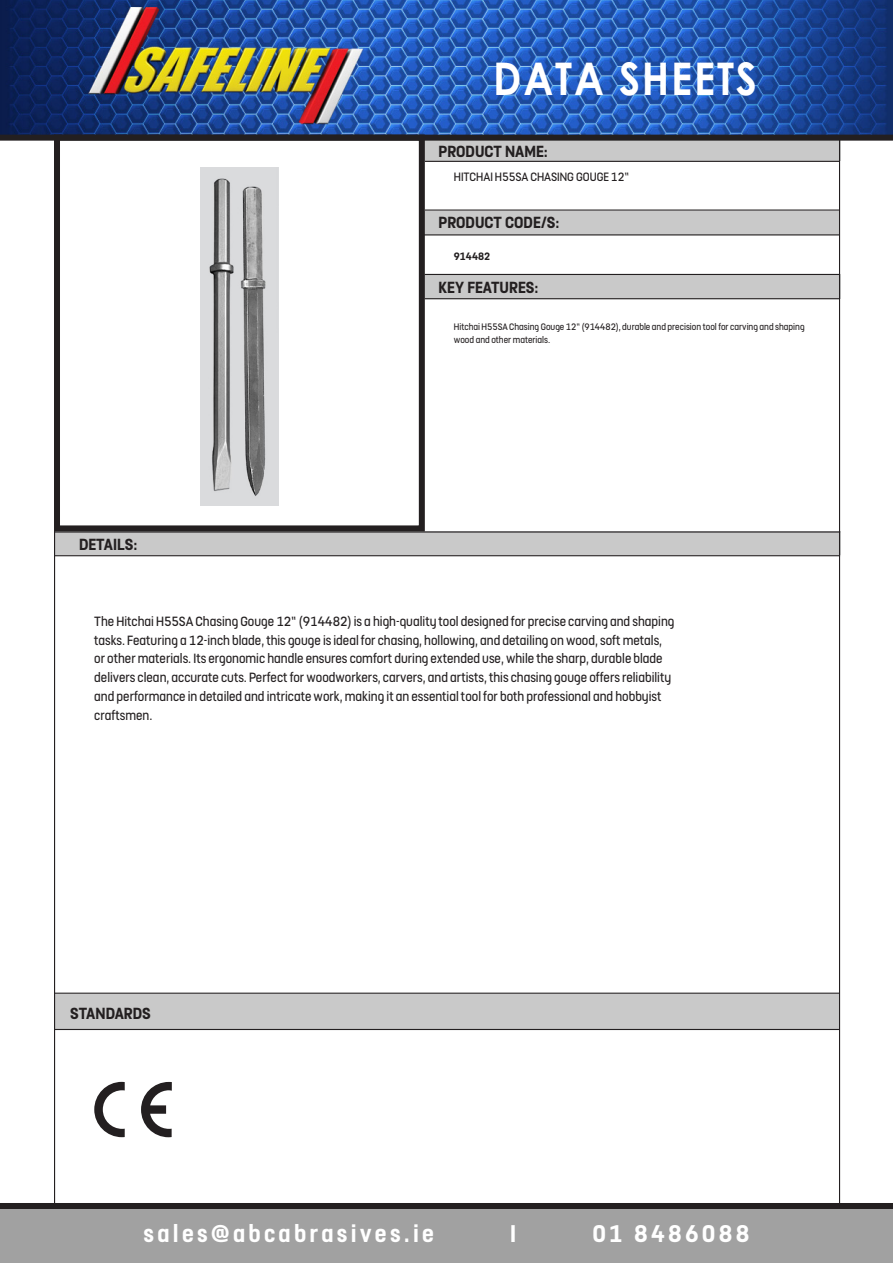
<style>
.page{position:relative;width:893px;height:1263px;background:#fff}
.page>*{position:absolute;margin:0;border:0;box-sizing:border-box;transform-origin:0 0}
.t1{font:700 45px "Century Gothic";letter-spacing:.045em;color:#fff;scale:.9 1}
.t2{font:700 27px "FS Dillon";letter-spacing:.12em;color:#fff}
.t3{font:700 18px "FS Dillon";color:#231f20}
.t4{font:15px/18.8px "FS Dillon";color:#231f20}
.t5{font:13.5px "FS Dillon";color:#231f20}
.t6{font:700 12px "FS Dillon";color:#231f20}
.t7{font:10.5px/13.2px "FS Dillon";color:#231f20}
</style>
<div class="page">
<img style="left:0;top:0;width:893px;height:135px">
<div style="left:0;top:1209px;width:893px;height:54px;background:#a1a1a1"></div>
<div style="left:55px;top:994px;width:784px;height:35px;background:#c9c9c9"></div>
<hr style="left:54px;top:993px;width:785px;height:1px;background:#231f20">
<hr style="left:54px;top:1029px;width:785px;height:1px;background:#231f20">
<div style="left:423px;top:138px;width:417px;height:23px;background:#c9c9c9"></div>
<div style="left:423px;top:274px;width:417px;height:24px;background:#c9c9c9"></div>
<div style="left:54px;top:531px;width:786px;height:24px;background:#c9c9c9"></div>
<div style="left:424px;top:211px;width:415px;height:23px;background:#c9c9c9"></div>
<div style="left:54px;top:135px;width:371px;height:396px;border:6px solid #231f20"></div>
<div style="left:0;top:135px;width:893px;height:6px;background:#231f20"></div>
<hr style="left:425px;top:274px;width:414px;height:1px;background:#231f20">
<hr style="left:425px;top:298px;width:414px;height:1px;background:#231f20">
<hr style="left:425px;top:161px;width:414px;height:1px;background:#231f20">
<hr style="left:425px;top:209px;width:414px;height:2px;background:#231f20">
<hr style="left:54px;top:531px;width:786px;height:2px;background:#231f20">
<hr style="left:54px;top:555px;width:786px;height:1px;background:#231f20">
<hr style="left:423px;top:234px;width:416px;height:1px;background:#231f20">
<hr style="left:54px;top:135px;width:1px;height:1074px;background:#231f20">
<hr style="left:839px;top:135px;width:1px;height:1074px;background:#231f20">
<img style="left:201px;top:167px;width:77px;height:339px">
<svg style="left:141px;top:1082px;width:31px;height:55px"></svg>
<svg style="left:94px;top:1082px;width:31px;height:55px"></svg>
<div style="left:0;top:1203px;width:893px;height:6px;background:#231f20"></div>
<p class="t1" style="left:493px;top:44px;width:294px">DATA SHEETS</p>
<p class="t3" style="left:438px;top:138px;width:111px">PRODUCT NAME:</p>
<p class="t5" style="left:454px;top:168px;width:177px">HITCHAI H55SA CHASING GOUGE 12”</p>
<p class="t3" style="left:438px;top:209px;width:123px">PRODUCT CODE/S:</p>
<p class="t6" style="left:454px;top:248px;width:38px">914482</p>
<p class="t3" style="left:438px;top:274px;width:101px">KEY FEATURES:</p>
<p class="t3" style="left:79px;top:532px;width:60px">DETAILS:</p>
<p class="t7" style="left:454px;top:319px;width:352px">Hitchai H55SA Chasing Gouge 12” (914482), durable and precision tool for carving and shaping wood and other materials.</p>
<p class="t4" style="left:94px;top:611px;width:582px">The Hitchai H55SA Chasing Gouge 12” (914482) is a high-quality tool designed for precise carving and shaping tasks. Featuring a 12-inch blade, this gouge is ideal for chasing, hollowing, and detailing on wood, soft metals, or other materials. Its ergonomic handle ensures comfort during extended use, while the sharp, durable blade delivers clean, accurate cuts. Perfect for woodworkers, carvers, and artists, this chasing gouge offers reliability and performance in detailed and intricate work, making it an essential tool for both professional and hobbyist craftsmen.</p>
<p class="t3" style="left:70px;top:1000px;width:82px">STANDARDS</p>
<p class="t2" style="left:144px;top:1214px;width:292px">sales@abcabrasives.ie</p>
<p class="t2" style="left:510px;top:1214px;width:8px">I</p>
<p class="t2" style="left:592px;top:1214px;width:158px">01 8486088</p>
</div>
